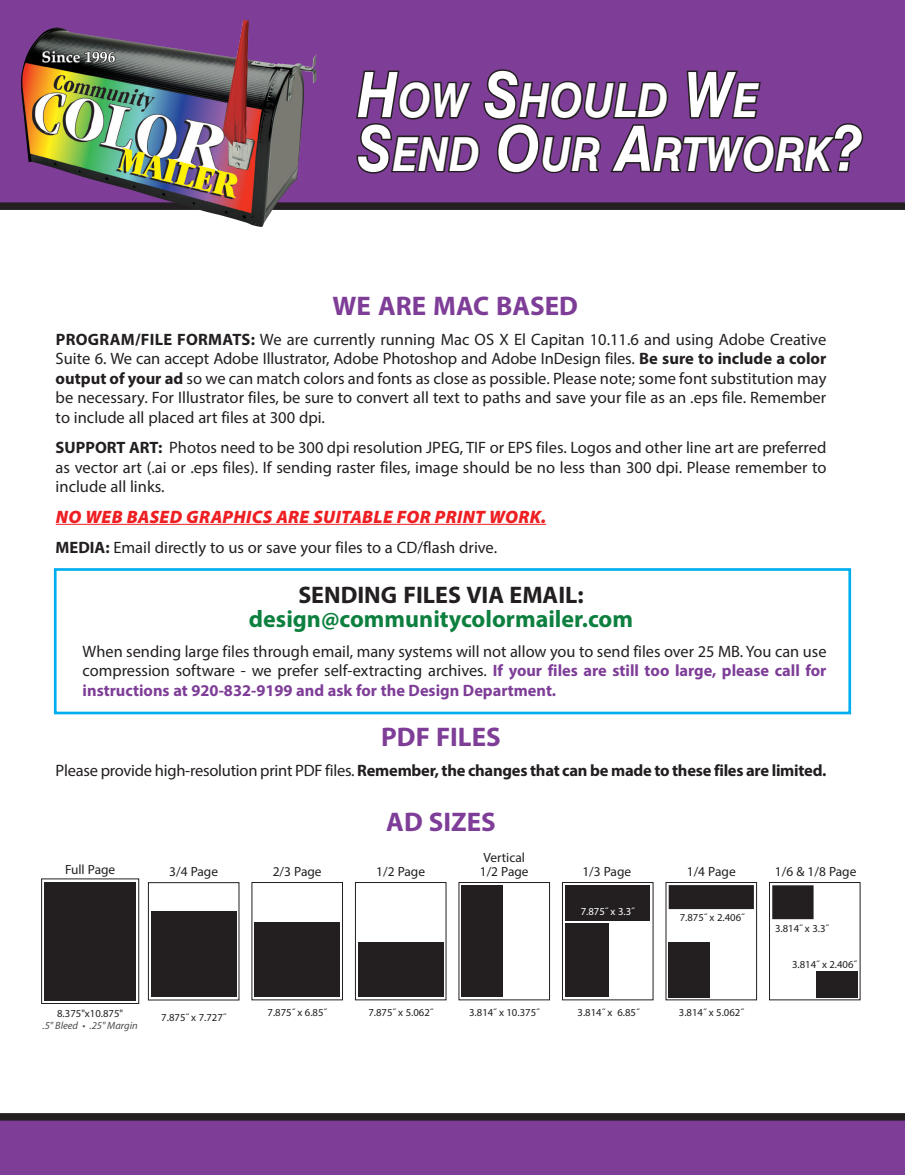
<style>
.page{position:relative;width:905px;height:1175px;background:#fff}
.page>*{position:absolute;margin:0;border:0;box-sizing:border-box;transform-origin:0 0}
.t1{font:italic 700 46.95px/53.7px "Swiss 721 BT";color:#fff;scale:.9 1}
.t2{font:700 27px "Myriad Pro";color:#7e3e98}
.t3{font:700 24px "Myriad Pro";color:#0d803f}
.t4{font:700 24px "Myriad Pro";color:#231f20}
.t5{font:italic 900 18px "Myriad Pro";letter-spacing:.02em;color:#ee1f23}
.t6{font:16.5px/19.5px "Myriad Pro";color:#231f20;text-align:justify}
.t7{font:700 16.5px "Myriad Pro";letter-spacing:-.015em;color:#231f20}
.t8{font:13.35px/13.4px "Myriad Pro";color:#231f20}
.t9{font:10.65px "Myriad Pro";color:#231f20}
.t10{font:10.65px "Myriad Pro";color:#fff}
.t11{font:italic 10.5px "Myriad Pro";color:#4b4c4d}
.s1{font-size:62.7px}
.s2{font-weight:700}
.s3{font-weight:700;color:#7e3e98}
.s4{font-weight:400}
</style>
<div class="page">
<hr style="left:56px;top:524px;width:490px;height:1px;background:#ee1f23">
<div style="left:0;top:0;width:904px;height:205px;background:#7e3e98"></div>
<svg style="left:0;top:1113px;width:904px;height:61px;background:#733a89"></svg>
<div style="left:54px;top:568px;width:797px;height:146px;border:3px solid #00aeef"></div>
<div style="left:0;top:202px;width:904px;height:8px;background:#231f20"></div>
<img style="left:21px;top:20px;width:295px;height:207px">
<div style="left:251px;top:882px;width:92px;height:118px;border:1px solid #231f20"></div>
<div style="left:254px;top:922px;width:86px;height:74px;background:#231f20"></div>
<div style="left:355px;top:882px;width:91px;height:118px;border:1px solid #231f20"></div>
<div style="left:358px;top:942px;width:85px;height:55px;background:#231f20"></div>
<div style="left:769px;top:882px;width:91px;height:118px;border:1px solid #231f20"></div>
<div style="left:815px;top:971px;width:42px;height:26px;background:#231f20"></div>
<div style="left:773px;top:886px;width:39px;height:32px;background:#231f20"></div>
<div style="left:772px;top:885px;width:41px;height:34px;border:2px solid #231f20"></div>
<div style="left:665px;top:882px;width:92px;height:118px;border:1px solid #231f20"></div>
<div style="left:668px;top:942px;width:42px;height:55px;background:#231f20"></div>
<div style="left:669px;top:885px;width:84px;height:23px;background:#231f20"></div>
<div style="left:668px;top:885px;width:85px;height:24px;border:2px solid #231f20"></div>
<div style="left:458px;top:882px;width:92px;height:118px;border:1px solid #231f20"></div>
<div style="left:461px;top:885px;width:42px;height:111px;background:#231f20"></div>
<div style="left:41px;top:878px;width:98px;height:125px;border:1px solid #231f20"></div>
<div style="left:44px;top:882px;width:92px;height:118px;background:#231f20"></div>
<div style="left:565px;top:923px;width:43px;height:74px;background:#231f20"></div>
<div style="left:562px;top:882px;width:91px;height:118px;border:1px solid #231f20"></div>
<div style="left:565px;top:885px;width:85px;height:35px;background:#231f20"></div>
<div style="left:148px;top:882px;width:91px;height:118px;border:1px solid #231f20"></div>
<div style="left:151px;top:911px;width:85px;height:86px;background:#231f20"></div>
<svg style="left:354px;top:69px;width:510px;height:141px"></svg>
<h1 class="t1" style="left:357px;top:73px;width:563px"><span class="s1">H</span>OW <span class="s1">S</span>HOULD <span class="s1">W</span>E<br><span class="s1">S</span>END <span class="s1">O</span>UR <span class="s1">A</span>RTWORK<span class="s1">?</span></h1>
<h2 class="t2" style="left:332px;top:288px;width:247px">WE ARE MAC BASED</h2>
<p class="t6" style="left:56px;top:329px;width:772px"><span class="s2">PROGRAM/FILE FORMATS:</span> We are currently running Mac OS X El Capitan 10.11.6 and using Adobe Creative Suite 6. We can accept Adobe Illustrator, Adobe Photoshop and Adobe InDesign files. <span class="s2">Be sure to include a color output of your ad</span> so we can match colors and fonts as close as possible. Please note; some font substitution may be necessary. For Illustrator files, be sure to convert all text to paths and save your file as an .eps file. Remember to include all placed art files at 300 dpi.</p>
<p class="t6" style="left:56px;top:437px;width:772px"><span class="s2">SUPPORT ART:</span> Photos need to be 300 dpi resolution JPEG, TIF or EPS files. Logos and other line art are preferred as vector art (.ai or .eps files). If sending raster files, image should be no less than 300 dpi. Please remember to include all links.</p>
<p class="t5" style="left:56px;top:504px;width:492px">NO WEB BASED GRAPHICS ARE SUITABLE FOR PRINT WORK.</p>
<p class="t6" style="left:56px;top:537px;width:443px"><span class="s2">MEDIA:</span> Email directly to us or save your files to a CD/flash drive.</p>
<h3 class="t4" style="left:298px;top:579px;width:287px">SENDING FILES VIA EMAIL:</h3>
<h3 class="t3" style="left:249px;top:603px;width:385px">design@communitycolormailer.com</h3>
<p class="t6" style="left:83px;top:641px;width:745px">When sending large files through email, many systems will not allow you to send files over 25 MB. You can use compression software - we prefer self-extracting archives. <span class="s3">If your files are still too large, please call for instructions at 920-832-9199 and ask for the Design Department.</span></p>
<h2 class="t2" style="left:381px;top:719px;width:121px">PDF FILES</h2>
<p class="t7" style="left:56px;top:759px;width:772px"><span class="s4">Please provide high-resolution print PDF files.</span> Remember, the changes that can be made to these files are limited.</p>
<h2 class="t2" style="left:386px;top:804px;width:111px">AD SIZES</h2>
<p class="t8" style="left:480px;top:851px;width:50px">Vertical<br>1/2 Page</p>
<p class="t8" style="left:65px;top:862px;width:52px">Full Page</p>
<p class="t8" style="left:582px;top:864px;width:50px">1/3 Page</p>
<p class="t8" style="left:169px;top:864px;width:50px">3/4 Page</p>
<p class="t8" style="left:273px;top:864px;width:50px">2/3 Page</p>
<p class="t8" style="left:376px;top:864px;width:50px">1/2 Page</p>
<p class="t8" style="left:774px;top:864px;width:83px">1/6 &amp; 1/8 Page</p>
<p class="t8" style="left:686px;top:864px;width:50px">1/4 Page</p>
<p class="t9" style="left:679px;top:910px;width:66px">7.875˝ x 2.406˝</p>
<p class="t10" style="left:580px;top:904px;width:55px">7.875˝ x 3.3˝</p>
<p class="t9" style="left:775px;top:921px;width:55px">3.814˝ x 3.3˝</p>
<p class="t9" style="left:57px;top:1006px;width:68px">8.375"x10.875"</p>
<p class="t11" style="left:43px;top:1019px;width:97px">.5" Bleed • .25" Margin</p>
<p class="t9" style="left:161px;top:1010px;width:66px">7.875˝ x 7.727˝</p>
<p class="t9" style="left:267px;top:1006px;width:61px">7.875˝ x 6.85˝</p>
<p class="t9" style="left:368px;top:1006px;width:66px">7.875˝ x 5.062˝</p>
<p class="t9" style="left:469px;top:1006px;width:72px">3.814˝ x 10.375˝</p>
<p class="t9" style="left:577px;top:1006px;width:63px">3.814˝ x 6.85˝</p>
<p class="t9" style="left:679px;top:1006px;width:66px">3.814˝ x 5.062˝</p>
<p class="t9" style="left:792px;top:957px;width:66px">3.814˝ x 2.406˝</p>
</div>
